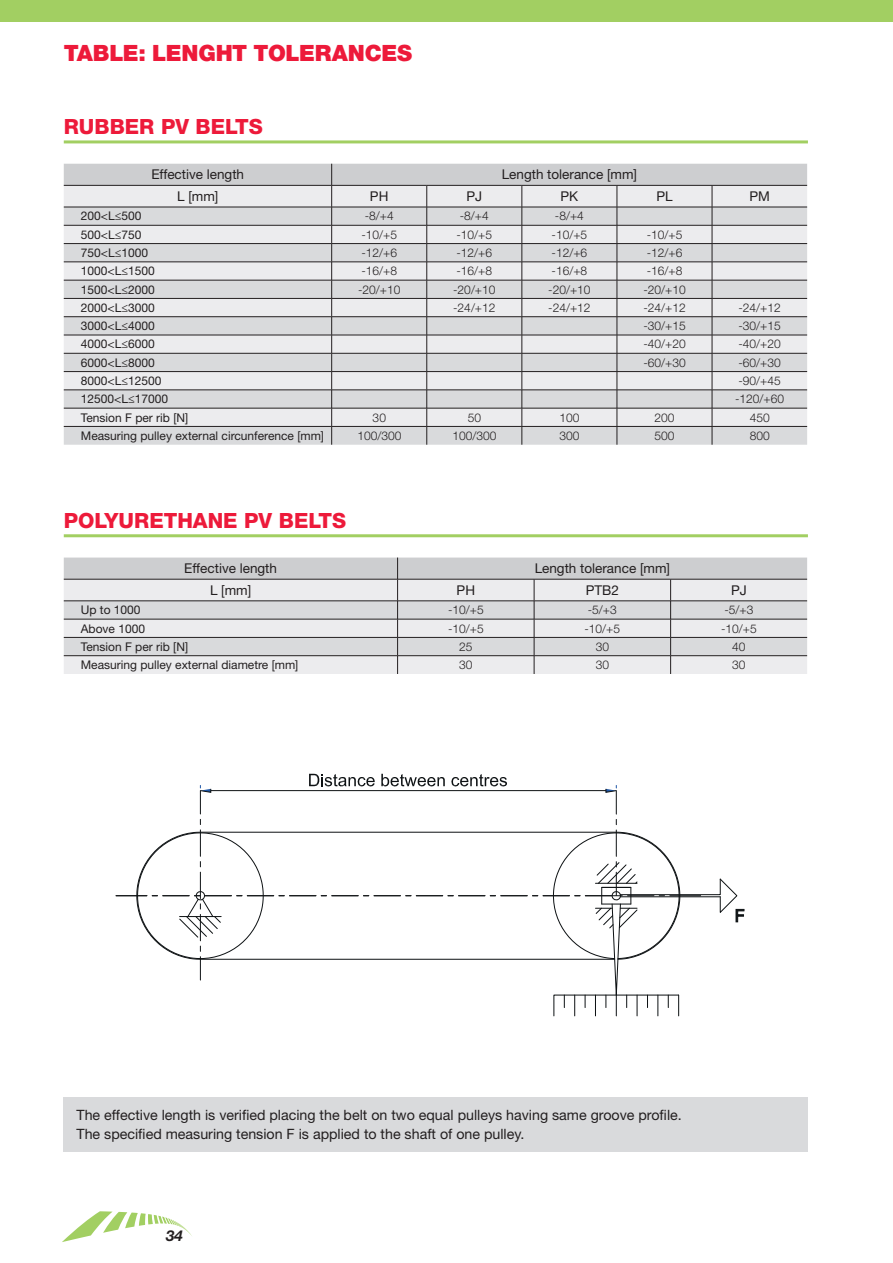
<style>
.page{position:relative;width:893px;height:1263px;background:#fff}
.page>*{position:absolute;margin:0;border:0;box-sizing:border-box;transform-origin:0 0}
.t1{font:900 22.5px "Helvetica Neue LT Std";letter-spacing:-.01em;color:#ed1a3a}
.t2{font:800 21px "Helvetica Neue LT Std";color:#ed1a3a}
.t3{font:italic 700 15px "Helvetica Neue LT Std";color:#231f20}
.t4{font:14.25px/18.8px "Helvetica Neue LT Std";color:#231f20}
.t5{font:13.5px "Helvetica Neue LT Std";color:#231f20}
.t6{font:300 12px "Helvetica Neue LT Std";color:#231f20}
.t7{font:12px "Helvetica Neue LT Std";color:#231f20}
</style>
<div class="page">
<hr style="left:64px;top:140px;width:744px;height:3px;background:#a2cf62">
<hr style="left:64px;top:534px;width:744px;height:3px;background:#a2cf62">
<div style="left:64px;top:1097px;width:744px;height:54px;background:#d9dadc"></div>
<svg style="left:64px;top:164px;width:743px;height:281px;background:#d6d6d8"></svg>
<svg style="left:64px;top:557px;width:743px;height:117px;background:#d7d7d9"></svg>
<hr style="left:116px;top:895px;width:31px;height:1px;background:#0e1214">
<svg style="left:137px;top:774px;width:608px;height:243px"></svg>
<div style="left:0;top:0;width:893px;height:21px;background:#a2cf62"></div>
<svg style="left:62px;top:1211px;width:130px;height:31px"></svg>
<h1 class="t1" style="left:64px;top:39px;width:350px">TABLE: LENGHT TOLERANCES</h1>
<h2 class="t2" style="left:64px;top:114px;width:46px">RUBBE</h2>
<h2 class="t2" style="left:139px;top:114px;width:71px">R PV BELTS</h2>
<p class="t5" style="left:151px;top:166px;width:94px">Effective length</p>
<p class="t5" style="left:502px;top:166px;width:137px">Length tolerance [mm]</p>
<p class="t5" style="left:177px;top:188px;width:43px">L [mm]</p>
<p class="t5" style="left:370px;top:188px;width:20px">PH</p>
<p class="t5" style="left:466px;top:188px;width:17px">PJ</p>
<p class="t5" style="left:560px;top:188px;width:19px">PK</p>
<p class="t5" style="left:656px;top:188px;width:18px">PL</p>
<p class="t5" style="left:749px;top:188px;width:22px">PM</p>
<p class="t7" style="left:81px;top:209px;width:62px">200&lt;L≤500</p>
<p class="t6" style="left:365px;top:209px;width:30px">-8/+4</p>
<p class="t6" style="left:460px;top:209px;width:30px">-8/+4</p>
<p class="t6" style="left:555px;top:209px;width:30px">-8/+4</p>
<p class="t7" style="left:81px;top:227px;width:62px">500&lt;L≤750</p>
<p class="t6" style="left:361px;top:227px;width:37px">-10/+5</p>
<p class="t6" style="left:456px;top:227px;width:37px">-10/+5</p>
<p class="t6" style="left:552px;top:227px;width:37px">-10/+5</p>
<p class="t6" style="left:647px;top:227px;width:37px">-10/+5</p>
<p class="t7" style="left:81px;top:246px;width:69px">750&lt;L≤1000</p>
<p class="t6" style="left:361px;top:245px;width:37px">-12/+6</p>
<p class="t6" style="left:456px;top:245px;width:37px">-12/+6</p>
<p class="t6" style="left:552px;top:245px;width:37px">-12/+6</p>
<p class="t6" style="left:647px;top:245px;width:37px">-12/+6</p>
<p class="t7" style="left:81px;top:264px;width:75px">1000&lt;L≤1500</p>
<p class="t6" style="left:361px;top:264px;width:37px">-16/+8</p>
<p class="t6" style="left:456px;top:264px;width:37px">-16/+8</p>
<p class="t6" style="left:552px;top:264px;width:37px">-16/+8</p>
<p class="t6" style="left:647px;top:264px;width:37px">-16/+8</p>
<p class="t7" style="left:81px;top:282px;width:75px">1500&lt;L≤2000</p>
<p class="t6" style="left:358px;top:282px;width:44px">-20/+10</p>
<p class="t6" style="left:453px;top:282px;width:44px">-20/+10</p>
<p class="t6" style="left:548px;top:282px;width:44px">-20/+10</p>
<p class="t6" style="left:643px;top:282px;width:44px">-20/+10</p>
<p class="t7" style="left:81px;top:300px;width:75px">2000&lt;L≤3000</p>
<p class="t6" style="left:453px;top:300px;width:44px">-24/+12</p>
<p class="t6" style="left:548px;top:300px;width:44px">-24/+12</p>
<p class="t6" style="left:643px;top:300px;width:44px">-24/+12</p>
<p class="t6" style="left:738px;top:300px;width:44px">-24/+12</p>
<p class="t7" style="left:81px;top:319px;width:75px">3000&lt;L≤4000</p>
<p class="t6" style="left:643px;top:319px;width:44px">-30/+15</p>
<p class="t6" style="left:738px;top:319px;width:44px">-30/+15</p>
<p class="t7" style="left:81px;top:337px;width:75px">4000&lt;L≤6000</p>
<p class="t6" style="left:643px;top:337px;width:44px">-40/+20</p>
<p class="t6" style="left:738px;top:337px;width:44px">-40/+20</p>
<p class="t7" style="left:81px;top:355px;width:75px">6000&lt;L≤8000</p>
<p class="t6" style="left:643px;top:355px;width:44px">-60/+30</p>
<p class="t6" style="left:738px;top:355px;width:44px">-60/+30</p>
<p class="t7" style="left:81px;top:374px;width:82px">8000&lt;L≤12500</p>
<p class="t6" style="left:738px;top:373px;width:44px">-90/+45</p>
<p class="t7" style="left:81px;top:392px;width:89px">12500&lt;L≤17000</p>
<p class="t6" style="left:735px;top:392px;width:50px">-120/+60</p>
<p class="t7" style="left:81px;top:410px;width:109px">Tension F per rib [N]</p>
<p class="t6" style="left:373px;top:410px;width:15px">30</p>
<p class="t6" style="left:468px;top:410px;width:15px">50</p>
<p class="t6" style="left:559px;top:410px;width:22px">100</p>
<p class="t6" style="left:655px;top:410px;width:22px">200</p>
<p class="t6" style="left:750px;top:410px;width:22px">450</p>
<p class="t7" style="left:81px;top:428px;width:245px">Measuring pulley external circunference [mm]</p>
<p class="t6" style="left:357px;top:428px;width:46px">100/300</p>
<p class="t6" style="left:452px;top:428px;width:46px">100/300</p>
<p class="t6" style="left:559px;top:428px;width:22px">300</p>
<p class="t6" style="left:655px;top:428px;width:22px">500</p>
<p class="t6" style="left:750px;top:428px;width:22px">800</p>
<h2 class="t2" style="left:64px;top:508px;width:230px">POLYURETHANE PV BELTS</h2>
<p class="t5" style="left:184px;top:560px;width:94px">Effective length</p>
<p class="t5" style="left:535px;top:560px;width:137px">Length tolerance [mm]</p>
<p class="t5" style="left:210px;top:582px;width:43px">L [mm]</p>
<p class="t5" style="left:457px;top:582px;width:20px">PH</p>
<p class="t5" style="left:586px;top:582px;width:35px">PTB2</p>
<p class="t5" style="left:731px;top:582px;width:17px">PJ</p>
<p class="t7" style="left:81px;top:603px;width:61px">Up to 1000</p>
<p class="t6" style="left:448px;top:603px;width:37px">-10/+5</p>
<p class="t6" style="left:588px;top:603px;width:30px">-5/+3</p>
<p class="t6" style="left:724px;top:603px;width:30px">-5/+3</p>
<p class="t7" style="left:81px;top:621px;width:66px">Above 1000</p>
<p class="t6" style="left:448px;top:621px;width:37px">-10/+5</p>
<p class="t6" style="left:584px;top:621px;width:37px">-10/+5</p>
<p class="t6" style="left:721px;top:621px;width:37px">-10/+5</p>
<p class="t7" style="left:81px;top:639px;width:109px">Tension F per rib [N]</p>
<p class="t6" style="left:459px;top:639px;width:15px">25</p>
<p class="t6" style="left:596px;top:639px;width:15px">30</p>
<p class="t6" style="left:732px;top:639px;width:15px">40</p>
<p class="t7" style="left:81px;top:658px;width:219px">Measuring pulley external diametre [mm]</p>
<p class="t6" style="left:459px;top:657px;width:15px">30</p>
<p class="t6" style="left:596px;top:657px;width:15px">30</p>
<p class="t6" style="left:732px;top:657px;width:15px">30</p>
<p class="t4" style="left:77px;top:1105px;width:607px">The effective length is verified placing the belt on two equal pulleys having same groove profile.<br>The specified measuring tension F is applied to the shaft of one pulley.</p>
<p class="t3" style="left:166px;top:1226px;width:18px">34</p>
</div>
